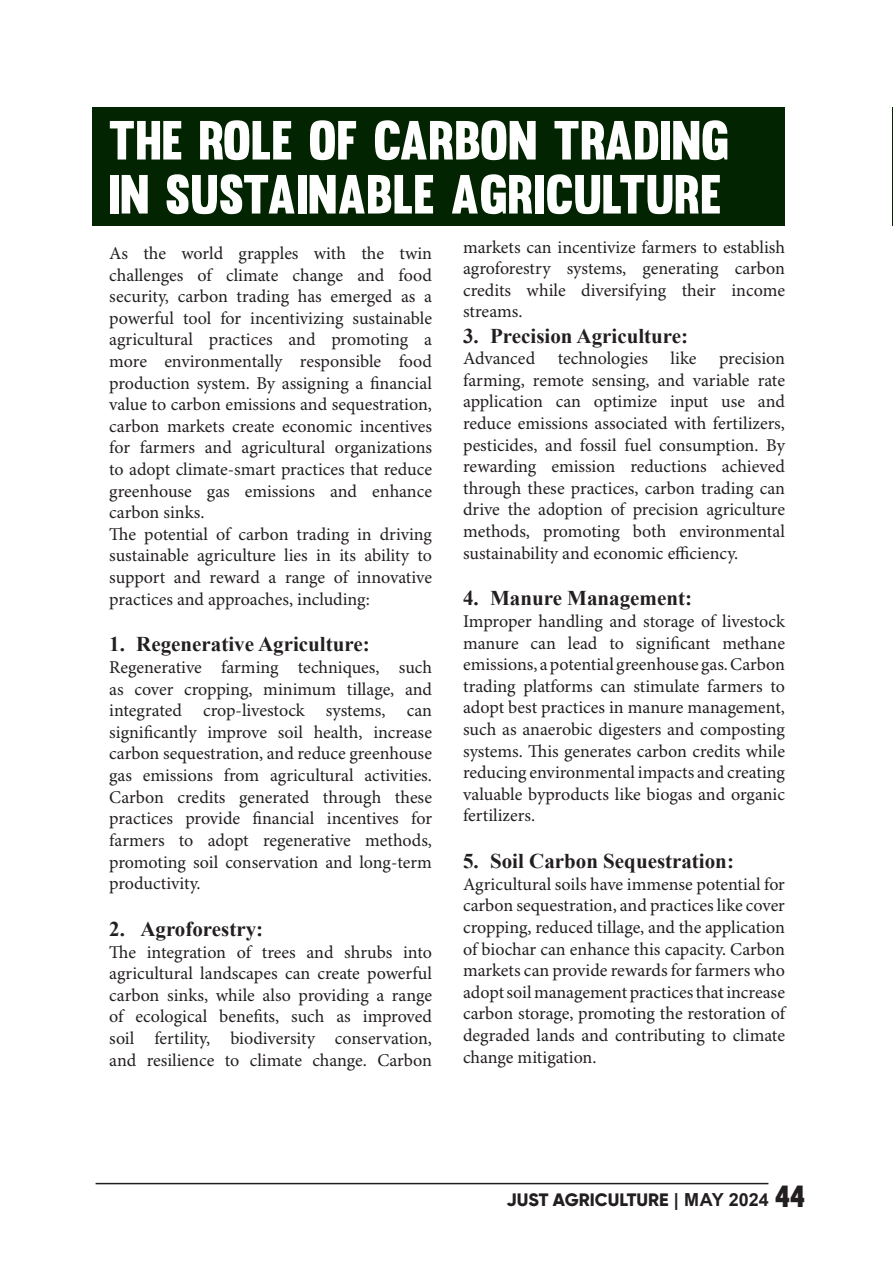
<style>
.page{position:relative;width:893px;height:1263px;background:#fff}
.page>*{position:absolute;margin:0;border:0;box-sizing:border-box;transform-origin:0 0}
.t1{font:54px/54px "Muro";color:#fff}
.t2{font:700 21px "Times New Roman";color:#231f20}
.t3{font:18px/21.6px "Minion Pro";color:#231f20;text-align:justify}
.t4{font:800 18px "Gilroy";color:#231f20}
.s1{font-family:"Arial";font-weight:700}
.s2{font-family:"Muro";font-weight:400;font-size:30px}
</style>
<div class="page">
<hr style="left:96px;top:1183px;width:672px;height:1px;background:#231f20">
<div style="left:92px;top:107px;width:693px;height:118px;background:#022401"></div>
<hr style="left:892px;top:107px;width:1px;height:118px;background:#022401">
<p class="t1" style="left:108px;top:113px;width:622px">THE ROLE OF CARBON TRADING<br>IN SUSTAINABLE AGRICULTURE</p>
<p class="t3" style="left:463px;top:237px;width:323px">markets can incentivize farmers to establish agroforestry systems, generating carbon credits while diversifying their income streams.</p>
<p class="t2" style="left:463px;top:320px;width:227px">3. Precision Agriculture:</p>
<p class="t3" style="left:463px;top:348px;width:74px">Advanced</p>
<p class="t3" style="left:558px;top:348px;width:92px">technologies</p>
<p class="t3" style="left:671px;top:348px;width:27px">like</p>
<p class="t3" style="left:109px;top:243px;width:324px">As the world grapples with the twin challenges of climate change and food security, carbon trading has emerged as a powerful tool for incentivizing sustainable agricultural practices and promoting a more environmentally responsible food production system. By assigning a financial value to carbon emissions and sequestration, carbon markets create economic incentives for farmers and agricultural organizations to adopt climate-smart practices that reduce greenhouse gas emissions and enhance carbon sinks.</p>
<p class="t3" style="left:109px;top:524px;width:324px">The potential of carbon trading in driving sustainable agriculture lies in its ability to support and reward a range of innovative practices and approaches, including:</p>
<p class="t2" style="left:109px;top:629px;width:262px">1. Regenerative Agriculture:</p>
<p class="t3" style="left:109px;top:657px;width:324px">Regenerative farming techniques, such as cover cropping, minimum tillage, and integrated crop-livestock systems, can significantly improve soil health, increase carbon sequestration, and reduce greenhouse gas emissions from agricultural activities.<br>Carbon credits generated through these practices provide financial incentives for farmers to adopt regenerative methods, promoting soil conservation and long-term productivity.</p>
<p class="t2" style="left:109px;top:914px;width:155px">2. Agroforestry:</p>
<p class="t3" style="left:109px;top:942px;width:324px">The integration of trees and shrubs into agricultural landscapes can create powerful carbon sinks, while also providing a range of ecological benefits, such as improved soil fertility, biodiversity conservation, and resilience to climate change. Carbon</p>
<p class="t3" style="left:463px;top:348px;width:323px;text-indent:256px">precision farming, remote sensing, and variable rate application can optimize input use and reduce emissions associated with fertilizers, pesticides, and fossil fuel consumption. By rewarding emission reductions achieved through these practices, carbon trading can drive the adoption of precision agriculture methods, promoting both environmental sustainability and economic efficiency.</p>
<p class="t2" style="left:463px;top:583px;width:230px">4. Manure Management:</p>
<p class="t3" style="left:463px;top:611px;width:323px">Improper handling and storage of livestock manure can lead to significant methane emissions, a potential greenhouse gas. Carbon trading platforms can stimulate farmers to adopt best practices in manure management, such as anaerobic digesters and composting systems. This generates carbon credits while reducing environmental impacts and creating valuable byproducts like biogas and organic fertilizers.</p>
<p class="t2" style="left:463px;top:846px;width:272px">5. Soil Carbon Sequestration:</p>
<p class="t3" style="left:463px;top:874px;width:323px">Agricultural soils have immense potential for carbon sequestration, and practices like cover cropping, reduced tillage, and the application of biochar can enhance this capacity. Carbon markets can provide rewards for farmers who adopt soil management practices that increase carbon storage, promoting the restoration of degraded lands and contributing to climate change mitigation.</p>
<p class="t4" style="left:507px;top:1188px;width:300px">JUST AGRICULTURE <span class="s1">| MAY 2024</span> <span class="s2">44</span></p>
</div>
